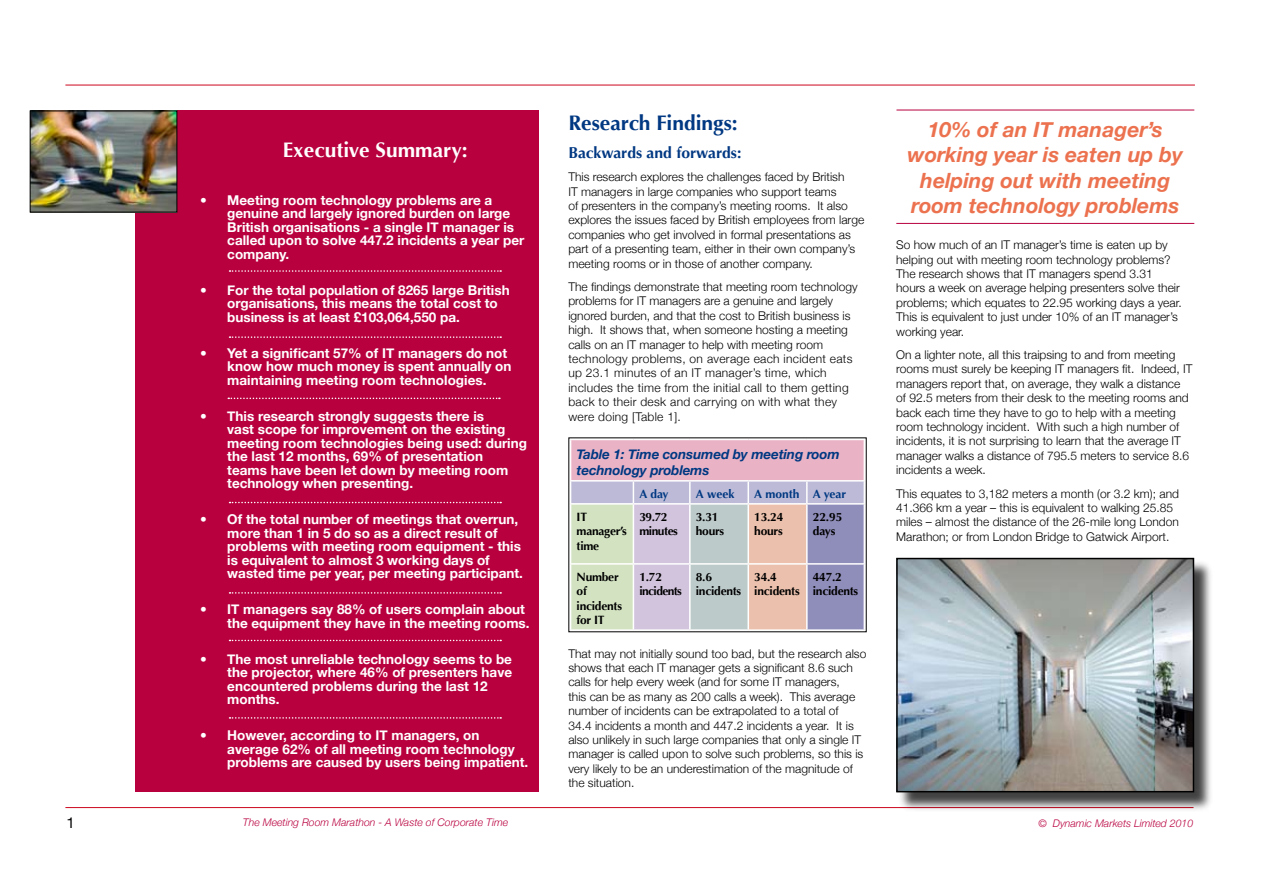
<style>
.page{position:relative;width:1263px;height:893px;background:#fff}
.page>*{position:absolute;margin:0;border:0;box-sizing:border-box;transform-origin:0 0}
.t1{font:italic 700 21px/25.2px "Helvetica Neue";color:#ec724f;text-align:center}
.t2{font:700 21px "Optima";color:#003882}
.t3{font:700 21px "Optima";color:#fff}
.t4{font:700 15.75px "Optima";color:#003882}
.t5{font:15px "Helvetica Neue";color:#000}
.t6{font:700 13.5px/13.5px "Helvetica Neue";color:#fff}
.t7{font:italic 700 13.5px/16.2px "Helvetica Neue";letter-spacing:-.01em;color:#003882}
.t8{font:300 12px/14.4px "Helvetica Neue";color:#000}
.t9{font:700 12px/14.4px "Optima";letter-spacing:-.02em;color:#000}
.t10{font:700 12px "Optima";color:#003882}
.t11{font:700 12px/14.4px "Optima";letter-spacing:-.05em;color:#000}
.t12{font:700 12px/14.4px "Optima";letter-spacing:-.04em;color:#000}
.t13{font:italic 300 10.5px "Helvetica Neue";color:#b9003f}
</style>
<div class="page">
<div style="left:571px;top:439px;width:293px;height:42px;background:#eab3c5"></div>
<hr style="left:570px;top:439px;width:63px;height:1px;background:#fff">
<hr style="left:633px;top:439px;width:57px;height:1px;background:#fff">
<hr style="left:690px;top:439px;width:58px;height:1px;background:#fff">
<hr style="left:748px;top:439px;width:59px;height:1px;background:#fff">
<hr style="left:807px;top:439px;width:58px;height:1px;background:#fff">
<hr style="left:570px;top:480px;width:63px;height:2px;background:#fff">
<hr style="left:633px;top:480px;width:57px;height:2px;background:#fff">
<hr style="left:690px;top:480px;width:58px;height:2px;background:#fff">
<hr style="left:748px;top:480px;width:59px;height:2px;background:#fff">
<hr style="left:807px;top:480px;width:58px;height:2px;background:#fff">
<svg style="left:571px;top:481px;width:294px;height:149px;background:#c7c2c8"></svg>
<hr style="left:570px;top:503px;width:63px;height:2px;background:#fff">
<hr style="left:633px;top:503px;width:57px;height:2px;background:#fff">
<hr style="left:690px;top:503px;width:58px;height:2px;background:#fff">
<hr style="left:748px;top:503px;width:59px;height:2px;background:#fff">
<hr style="left:807px;top:503px;width:58px;height:2px;background:#fff">
<hr style="left:65px;top:85px;width:1130px;height:1px;background:#cc071e">
<hr style="left:65px;top:807px;width:1128px;height:1px;background:#cc071e">
<hr style="left:896px;top:110px;width:298px;height:1px;background:#b9003f">
<hr style="left:896px;top:223px;width:298px;height:1px;background:#b9003f">
<div style="left:135px;top:111px;width:404px;height:681px;background:#b9003f"></div>
<svg style="left:230px;top:270px;width:271px;height:2px"></svg>
<svg style="left:230px;top:336px;width:271px;height:2px"></svg>
<svg style="left:230px;top:502px;width:271px;height:1px"></svg>
<svg style="left:230px;top:592px;width:271px;height:2px"></svg>
<svg style="left:230px;top:717px;width:272px;height:2px"></svg>
<div style="left:898px;top:559px;width:317px;height:253px;background:#000;opacity:.75"></div>
<img style="left:899px;top:561px;width:292px;height:228px">
<div style="left:896px;top:558px;width:298px;height:234px;border:2px solid #000"></div>
<img style="left:32px;top:113px;width:143px;height:97px">
<div style="left:30px;top:111px;width:147px;height:101px;border:1px solid #000"></div>
<svg style="left:230px;top:640px;width:272px;height:2px"></svg>
<svg style="left:228px;top:398px;width:272px;height:1px"></svg>
<p class="t6" style="left:200px;top:193px;width:8px">•</p>
<p class="t6" style="left:200px;top:283px;width:8px">•</p>
<p class="t6" style="left:200px;top:346px;width:8px">•</p>
<p class="t6" style="left:200px;top:409px;width:8px">•</p>
<p class="t6" style="left:200px;top:512px;width:8px">•</p>
<p class="t6" style="left:200px;top:602px;width:8px">•</p>
<p class="t6" style="left:200px;top:652px;width:8px">•</p>
<p class="t6" style="left:200px;top:728px;width:8px">•</p>
<h1 class="t3" style="left:283px;top:138px;width:186px">Executive Summary:</h1>
<p class="t6" style="left:227px;top:193px;width:298px">Meeting room technology problems are a genuine and largely ignored burden on large British organisations - a single IT manager is called upon to solve 447.2 incidents a year per company.</p>
<p class="t6" style="left:227px;top:283px;width:284px">For the total population of 8265 large British organisations, this means the total cost to business is at least £103,064,550 pa.</p>
<p class="t6" style="left:227px;top:346px;width:286px">Yet a significant 57% of IT managers do not know how much money is spent annually on maintaining meeting room technologies.</p>
<p class="t6" style="left:227px;top:409px;width:301px">This research strongly suggests there is<br>vast scope for improvement on the existing meeting room technologies being used: during the last 12 months, 69% of presentation<br>teams have been let down by meeting room technology when presenting.</p>
<p class="t6" style="left:227px;top:512px;width:297px">Of the total number of meetings that overrun, more than 1 in 5 do so as a direct result of problems with meeting room equipment - this is equivalent to almost 3 working days of wasted time per year, per meeting participant.</p>
<p class="t6" style="left:227px;top:602px;width:304px">IT managers say 88% of users complain about the equipment they have in the meeting rooms.</p>
<p class="t6" style="left:227px;top:652px;width:286px">The most unreliable technology seems to be the projector, where 46% of presenters have encountered problems during the last 12 months.</p>
<p class="t6" style="left:227px;top:728px;width:302px">However, according to IT managers, on average 62% of all meeting room technology problems are caused by users being impatient.</p>
<h1 class="t2" style="left:568px;top:111px;width:171px">Research Findings:</h1>
<h2 class="t4" style="left:568px;top:143px;width:175px">Backwards and forwards:</h2>
<p class="t8" style="left:568px;top:169px;width:297px">This research explores the challenges faced by British<br>IT managers in large companies who support teams<br>of presenters in the company’s meeting rooms. It also explores the issues faced by British employees from large companies who get involved in formal presentations as part of a presenting team, either in their own company’s meeting rooms or in those of another company.</p>
<p class="t8" style="left:568px;top:279px;width:291px">The findings demonstrate that meeting room technology problems for IT managers are a genuine and largely ignored burden, and that the cost to British business is high. It shows that, when someone hosting a meeting calls on an IT manager to help with meeting room technology problems, on average each incident eats up 23.1 minutes of an IT manager’s time, which includes the time from the initial call to them getting back to their desk and carrying on with what they were doing [Table 1].</p>
<p class="t7" style="left:577px;top:445px;width:265px">Table 1: Time consumed by meeting room technology problems</p>
<p class="t10" style="left:639px;top:487px;width:31px">A day</p>
<p class="t10" style="left:696px;top:487px;width:40px">A week</p>
<p class="t10" style="left:754px;top:487px;width:93px">A month A year</p>
<p class="t9" style="left:577px;top:510px;width:52px">IT manager’s time</p>
<p class="t12" style="left:639px;top:510px;width:40px">39.72 minutes</p>
<p class="t9" style="left:696px;top:510px;width:30px">3.31 hours</p>
<p class="t9" style="left:754px;top:510px;width:31px">13.24 hours</p>
<p class="t9" style="left:813px;top:510px;width:31px">22.95 days</p>
<p class="t9" style="left:577px;top:570px;width:47px">Number of incidents for IT</p>
<p class="t11" style="left:639px;top:570px;width:44px">1.72 incidents</p>
<p class="t9" style="left:696px;top:570px;width:47px">8.6 incidents</p>
<p class="t9" style="left:754px;top:570px;width:47px">34.4 incidents</p>
<p class="t9" style="left:813px;top:570px;width:47px">447.2 incidents</p>
<p class="t8" style="left:568px;top:646px;width:299px">That may not initially sound too bad, but the research also shows that each IT manager gets a significant 8.6 such calls for help every week (and for some IT managers,<br>this can be as many as 200 calls a week). This average number of incidents can be extrapolated to a total of<br>34.4 incidents a month and 447.2 incidents a year. It is also unlikely in such large companies that only a single IT manager is called upon to solve such problems, so this is very likely to be an underestimation of the magnitude of the situation.</p>
<h1 class="t1" style="left:907px;top:117px;width:277px">10% of an IT manager’s working year is eaten up by helping out with meeting room technology problems</h1>
<p class="t8" style="left:896px;top:237px;width:287px">So how much of an IT manager’s time is eaten up by helping out with meeting room technology problems?<br>The research shows that IT managers spend 3.31 hours a week on average helping presenters solve their problems; which equates to 22.95 working days a year.<br>This is equivalent to just under 10% of an IT manager’s working year.</p>
<p class="t8" style="left:896px;top:347px;width:298px">On a lighter note, all this traipsing to and from meeting rooms must surely be keeping IT managers fit. Indeed, IT managers report that, on average, they walk a distance of 92.5 meters from their desk to the meeting rooms and back each time they have to go to help with a meeting room technology incident. With such a high number of incidents, it is not surprising to learn that the average IT manager walks a distance of 795.5 meters to service 8.6 incidents a week.</p>
<p class="t8" style="left:896px;top:486px;width:284px">This equates to 3,182 meters a month (or 3.2 km); and 41.366 km a year – this is equivalent to walking 25.85 miles – almost the distance of the 26-mile long London Marathon; or from London Bridge to Gatwick Airport.</p>
<p class="t5" style="left:66px;top:813px;width:10px">1</p>
<p class="t13" style="left:243px;top:816px;width:267px">The Meeting Room Marathon - A Waste of Corporate Time</p>
<p class="t13" style="left:1038px;top:817px;width:156px">© Dynamic Markets Limited 2010</p>
</div>
